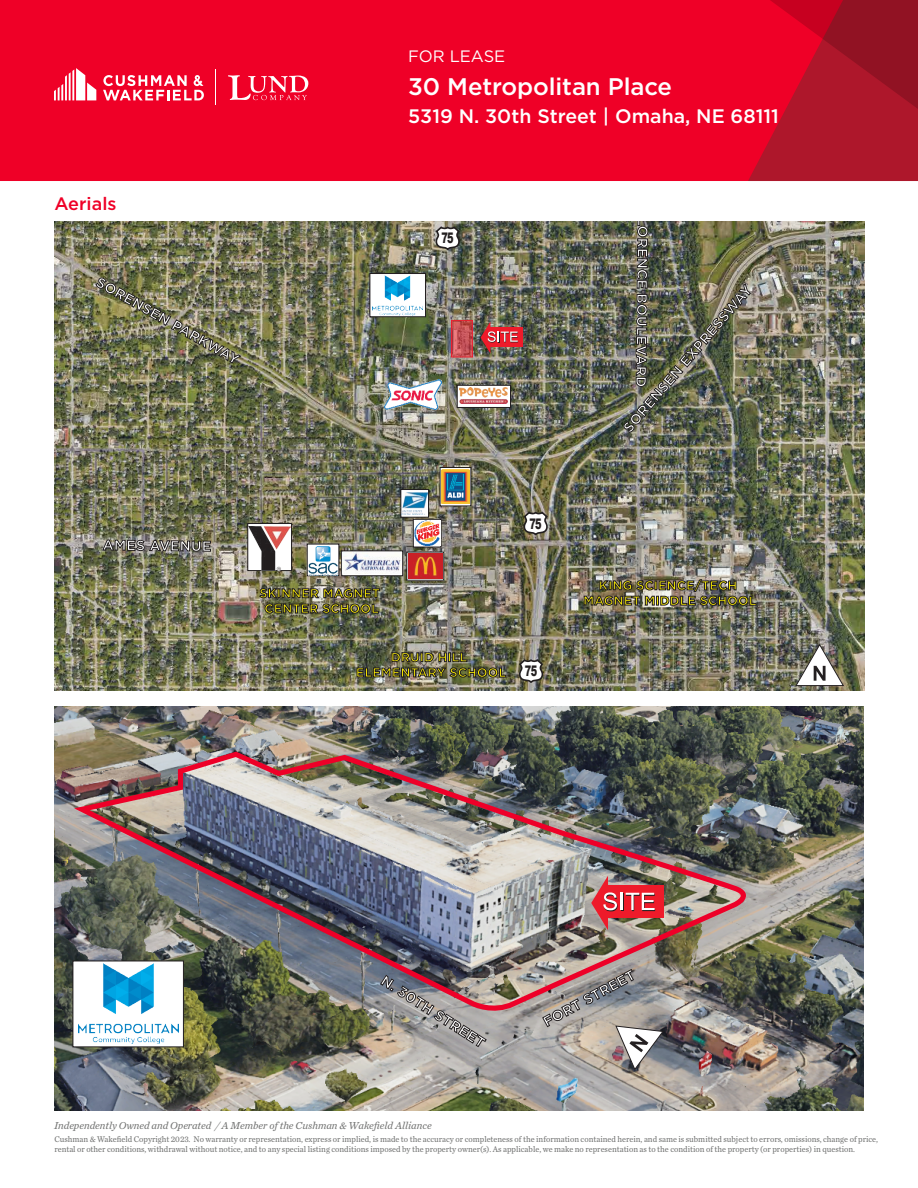
<style>
.page{position:relative;width:918px;height:1188px;background:#fff}
.page>*{position:absolute;margin:0;border:0;box-sizing:border-box;transform-origin:0 0}
.t1{font:500 24px "Gotham";letter-spacing:-.005em;color:#fff}
.t2{font:500 19.5px "Gotham";color:#fff}
.Section_Head_-_red{font:500 18px "Gotham";color:#ef0027}
.t3{font:16.5px "Gotham";color:#fff}
.t4{font:900 14.7px "Arial";color:#231f20;scale:.67 1}
.t5{font:700 14.25px "Gotham";color:#fff}
.t6{font:700 12.75px/15.3px "Gotham";color:#fff101;text-align:center}
.t7{font:italic 10.5px "Chronicle Text G2";color:#717271}
.t8{font:8.7px/10.4px "Chronicle Text G2";color:#717271;scale:.95 1}
</style>
<div class="page">
<div style="left:0;top:0;width:918px;height:181px;background:#ef0027"></div>
<svg style="left:748px;top:0;width:170px;height:181px"></svg>
<svg style="left:228px;top:75px;width:80px;height:25px"></svg>
<hr style="left:216px;top:69px;width:1px;height:36px;background:#fff">
<svg style="left:54px;top:68px;width:42px;height:32px"></svg>
<svg style="left:103px;top:75px;width:101px;height:25px"></svg>
<img style="left:55px;top:222px;width:810px;height:469px">
<img style="left:95px;top:277px;width:146px;height:86px">
<svg style="left:796px;top:644px;width:48px;height:42px"></svg>
<svg style="left:517px;top:658px;width:28px;height:26px"></svg>
<div style="left:370px;top:274px;width:56px;height:43px;background:#fff"></div>
<div style="left:369px;top:273px;width:57px;height:44px;border:1px solid #231f20"></div>
<img style="left:373px;top:275px;width:50px;height:40px">
<svg style="left:522px;top:510px;width:27px;height:26px"></svg>
<svg style="left:434px;top:225px;width:27px;height:26px"></svg>
<svg style="left:102px;top:540px;width:109px;height:12px"></svg>
<img style="left:623px;top:222px;width:128px;height:211px">
<svg style="left:459px;top:387px;width:50px;height:19px"></svg>
<div style="left:457px;top:385px;width:54px;height:23px;border:1px solid #231f20"></div>
<img style="left:460px;top:388px;width:47px;height:16px">
<img style="left:384px;top:379px;width:57px;height:30px">
<img style="left:584px;top:579px;width:173px;height:27px">
<div style="left:413px;top:519px;width:29px;height:29px;border:1px solid #231f20"></div>
<div style="left:406px;top:552px;width:38px;height:29px;border:1px solid #231f20"></div>
<img style="left:408px;top:554px;width:34px;height:25px">
<img style="left:415px;top:521px;width:25px;height:25px">
<svg style="left:392px;top:652px;width:75px;height:10px"></svg>
<svg style="left:357px;top:668px;width:149px;height:10px"></svg>
<svg style="left:259px;top:588px;width:121px;height:10px"></svg>
<svg style="left:265px;top:604px;width:114px;height:10px"></svg>
<svg style="left:249px;top:525px;width:41px;height:2px"></svg>
<div style="left:247px;top:523px;width:45px;height:48px;border:1px solid #231f20"></div>
<img style="left:249px;top:527px;width:41px;height:43px">
<div style="left:342px;top:551px;width:61px;height:25px;background:#fff"></div>
<div style="left:341px;top:550px;width:62px;height:26px;border:1px solid #231f20"></div>
<img style="left:343px;top:552px;width:58px;height:21px">
<img style="left:308px;top:546px;width:29px;height:29px">
<svg style="left:402px;top:491px;width:25px;height:25px"></svg>
<div style="left:400px;top:489px;width:29px;height:29px;border:1px solid #231f20"></div>
<img style="left:402px;top:492px;width:26px;height:22px">
<svg style="left:440px;top:467px;width:31px;height:39px"></svg>
<img style="left:441px;top:470px;width:28px;height:34px">
<svg style="left:453px;top:322px;width:18px;height:33px"></svg>
<div style="left:451px;top:320px;width:22px;height:37px;border:1px solid #e91f2e"></div>
<div style="left:488px;top:327px;width:35px;height:19px;background:#ee1b2a"></div>
<svg style="left:481px;top:322px;width:37px;height:32px"></svg>
<img style="left:54px;top:706px;width:810px;height:404px">
<svg style="left:380px;top:1013px;width:107px;height:34px;background:#a09b96"></svg>
<div style="left:73px;top:961px;width:110px;height:86px;background:#fff"></div>
<div style="left:72px;top:960px;width:112px;height:87px;border:1px solid #231f20"></div>
<img style="left:78px;top:1013px;width:100px;height:31px">
<svg style="left:542px;top:1013px;width:122px;height:57px;background:#afa8a3"></svg>
<img style="left:67px;top:749px;width:687px;height:264px">
<p class="Section_Head_-_red" style="left:55px;top:192px;width:63px">Aerials</p>
<p class="t5" style="left:102px;top:272px;width:163px;rotate:30deg">SORENSEN PARKWAY</p>
<h3 class="t3" style="left:408px;top:45px;width:99px">FOR LEASE</h3>
<h1 class="t1" style="left:408px;top:71px;width:265px">30 Metropolitan Place</h1>
<h2 class="t2" style="left:408px;top:104px;width:372px">5319 N. 30th Street | Omaha, NE 68111</h2>
<p class="t4" style="left:442px;top:227px;width:20px">75</p>
<p class="t5" style="left:653px;top:208px;width:181px;rotate:91deg">FLORENCE BOULEVARD</p>
<p class="t5" style="left:618px;top:424px;width:191px;rotate:-49deg">SORENSEN EXPRESSWAY</p>
<p class="t5" style="left:103px;top:535px;width:110px;rotate:1deg">AMES AVENUE</p>
<p class="t4" style="left:530px;top:513px;width:20px">75</p>
<p class="t6" style="left:259px;top:585px;width:122px">SKINNER MAGNET<br>CENTER SCHOOL</p>
<p class="t6" style="left:356px;top:649px;width:152px">DRUID HILL<br>ELEMENTARY SCHOOL</p>
<p class="t4" style="left:525px;top:660px;width:20px">75</p>
<p class="t6" style="left:583px;top:578px;width:175px">KING SCIENCE/TECH<br>MAGNET MIDDLE SCHOOL</p>
<p class="t5" style="left:388px;top:971px;width:122px;rotate:33deg">N. 30TH STREET</p>
<p class="t5" style="left:540px;top:1015px;width:104px;rotate:-29deg">FORT STREET</p>
<p class="t7" style="left:54px;top:1117px;width:379px">Independently Owned and Operated / A Member of the Cushman &amp; Wakefield Alliance</p>
<p class="t8" style="left:54px;top:1133px;width:869px">Cushman &amp; Wakefield Copyright 2023. No warranty or representation, express or implied, is made to the accuracy or completeness of the information contained herein, and same is submitted subject to errors, omissions, change of price, rental or other conditions, withdrawal without notice, and to any special listing conditions imposed by the property owner(s). As applicable, we make no representation as to the condition of the property (or properties) in question.</p>
</div>
